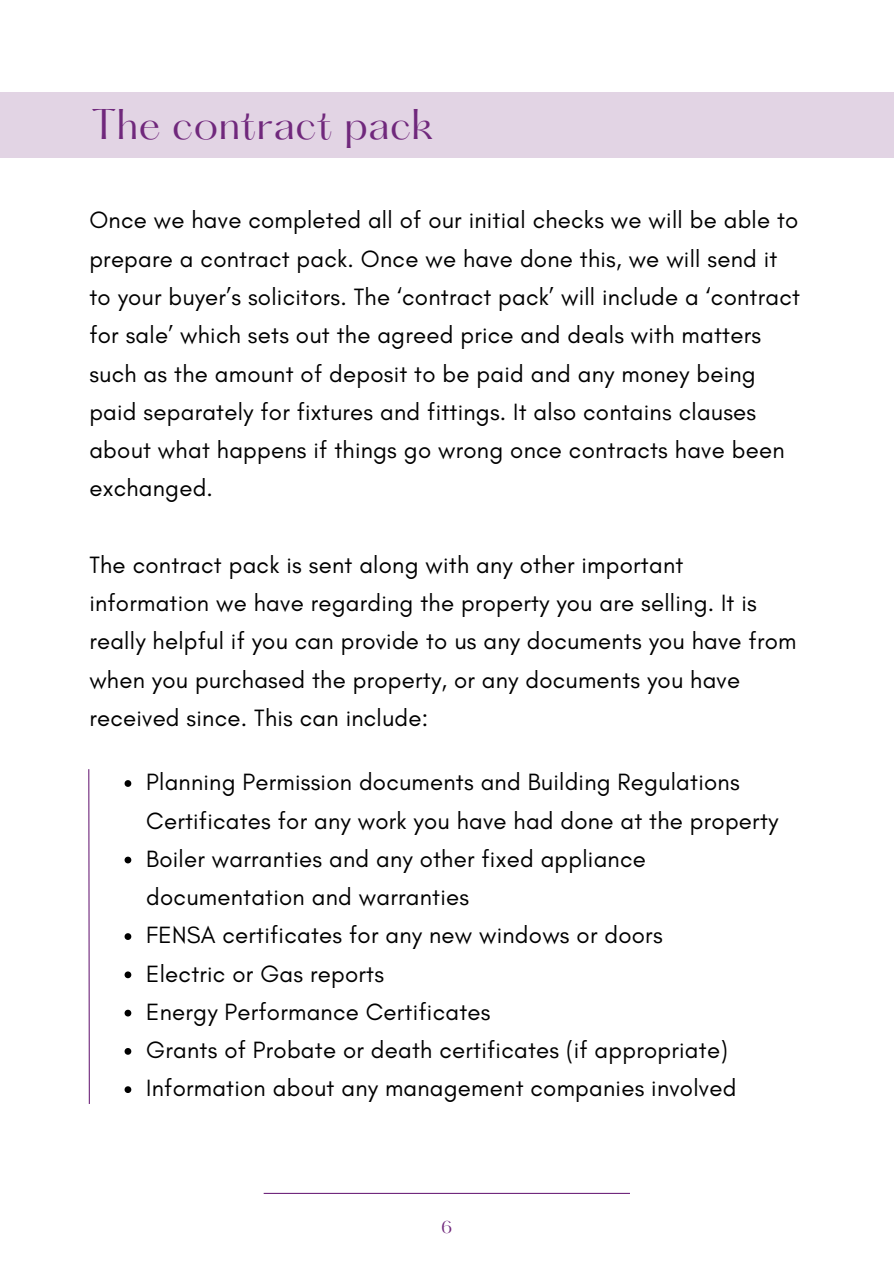
<style>
.page{position:relative;width:894px;height:1264px;background:#fff}
.page>*{position:absolute;margin:0;border:0;box-sizing:border-box;transform-origin:0 0}
.t1{font:37.5px "Hatton";letter-spacing:.01em;color:#70287c}
.t2{font:24px/38.2px "Glacial Indifference";letter-spacing:.01em;color:#000}
.t3{font:15px "Hatton";color:#70287c}
</style>
<div class="page">
<hr style="left:263px;top:1192px;width:366px;height:1px;background:#70287c">
<div style="left:0;top:92px;width:893px;height:66px;background:#e2d4e4"></div>
<svg style="left:124px;top:780px;width:7px;height:6px"></svg>
<svg style="left:124px;top:856px;width:7px;height:7px"></svg>
<svg style="left:124px;top:933px;width:7px;height:6px"></svg>
<svg style="left:124px;top:971px;width:7px;height:7px"></svg>
<svg style="left:124px;top:1009px;width:7px;height:7px"></svg>
<svg style="left:124px;top:1048px;width:7px;height:6px"></svg>
<svg style="left:124px;top:1086px;width:7px;height:6px"></svg>
<svg style="left:88px;top:769px;width:2px;height:335px"></svg>
<p class="t1" style="left:92px;top:106px;width:344px">The contract pack</p>
<p class="t2" style="left:89px;top:201px;width:712px">Once we have completed all of our initial checks we will be able to prepare a contract pack. Once we have done this, we will send it to your buyer’s solicitors. The ‘contract pack’ will include a ‘contract for sale’ which sets out the agreed price and deals with matters such as the amount of deposit to be paid and any money being paid separately for fixtures and fittings. It also contains clauses about what happens if things go wrong once contracts have been exchanged.</p>
<p class="t2" style="left:89px;top:545px;width:708px">The contract pack is sent along with any other important information we have regarding the property you are selling. It is really helpful if you can provide to us any documents you have from when you purchased the property, or any documents you have received since. This can include:</p>
<p class="t2" style="left:146px;top:762px;width:633px">Planning Permission documents and Building Regulations<br>Certificates for any work you have had done at the property</p>
<p class="t2" style="left:146px;top:839px;width:501px">Boiler warranties and any other fixed appliance documentation and warranties</p>
<p class="t2" style="left:146px;top:915px;width:517px">FENSA certificates for any new windows or doors</p>
<p class="t2" style="left:146px;top:954px;width:239px">Electric or Gas reports</p>
<p class="t2" style="left:146px;top:992px;width:345px">Energy Performance Certificates</p>
<p class="t2" style="left:146px;top:1030px;width:583px">Grants of Probate or death certificates (if appropriate)</p>
<p class="t2" style="left:146px;top:1068px;width:591px">Information about any management companies involved</p>
<h1 class="t3" style="left:441px;top:1219px;width:13px">6</h1>
</div>
